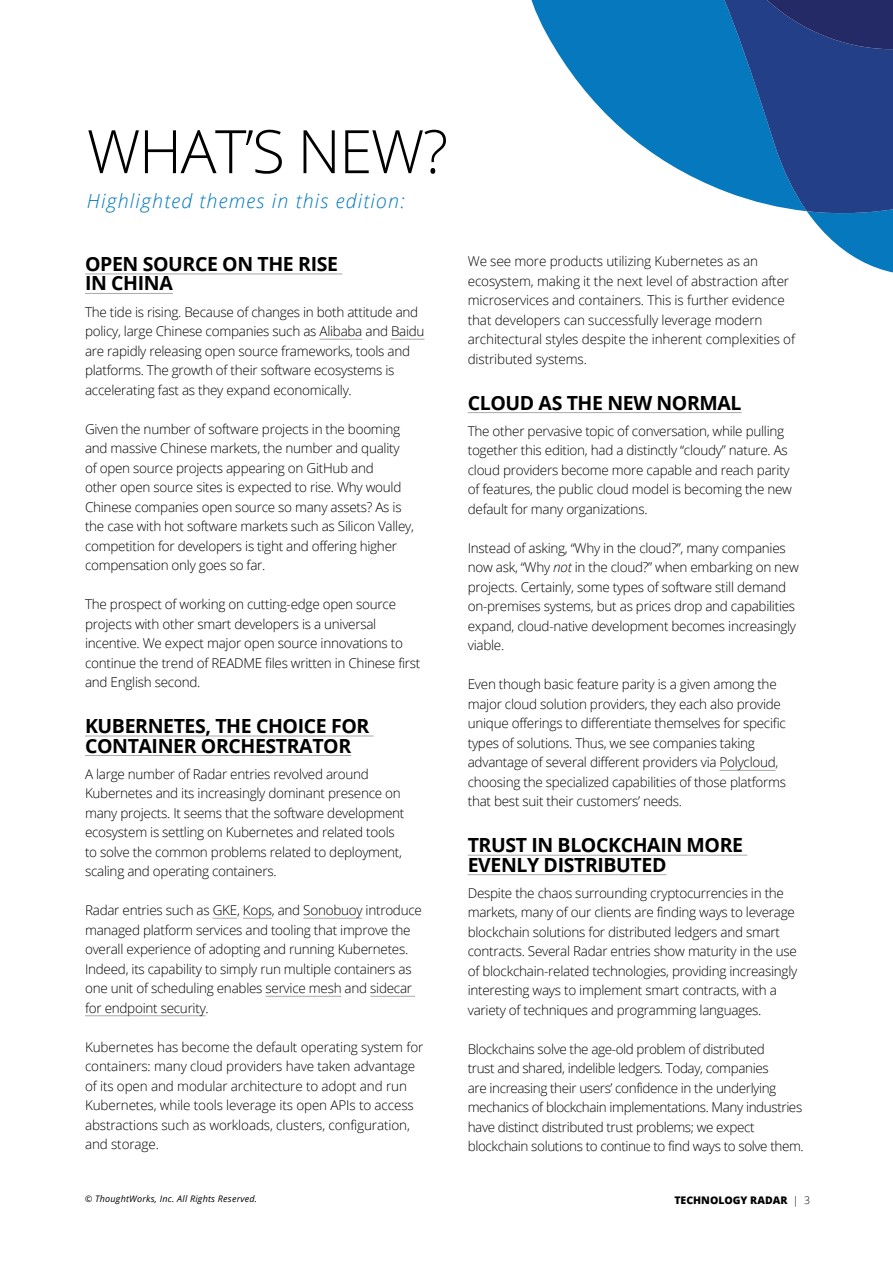
<style>
.page{position:relative;width:893px;height:1263px;background:#fff}
.page>*{position:absolute;margin:0;border:0;box-sizing:border-box;transform-origin:0 0}
.t1{font:300 60px "Open Sans";letter-spacing:-.025em;color:#000}
.t2{font:700 19.5px/19.5px "Open Sans";letter-spacing:-.02em;color:#000}
.t3{font:italic 300 19.5px "Open Sans";letter-spacing:.06em;color:#0078bf}
.t4{font:300 13.5px/19.5px "Open Sans";letter-spacing:-.02em;color:#000}
.t5{font:800 10.5px "Open Sans";color:#000}
.t6{font:italic 9px "Open Sans";letter-spacing:.025em;color:#000}
.s1{font-style:italic}
.s2{font-weight:300}
</style>
<div class="page">
<hr style="left:85px;top:273px;width:257px;height:1px;background:#a7a9ac">
<hr style="left:85px;top:293px;width:88px;height:1px;background:#a7a9ac">
<hr style="left:319px;top:339px;width:43px;height:1px;background:#a7a9ac">
<hr style="left:391px;top:339px;width:34px;height:1px;background:#a7a9ac">
<hr style="left:85px;top:735px;width:289px;height:1px;background:#a7a9ac">
<hr style="left:85px;top:755px;width:266px;height:1px;background:#a7a9ac">
<svg style="left:213px;top:918px;width:24px;height:1px"></svg>
<svg style="left:243px;top:918px;width:29px;height:1px"></svg>
<hr style="left:303px;top:918px;width:59px;height:1px;background:#a7a9ac">
<hr style="left:265px;top:996px;width:76px;height:1px;background:#a7a9ac">
<hr style="left:370px;top:996px;width:45px;height:1px;background:#a7a9ac">
<hr style="left:85px;top:1015px;width:121px;height:1px;background:#a7a9ac">
<hr style="left:468px;top:412px;width:274px;height:1px;background:#a7a9ac">
<hr style="left:720px;top:770px;width:56px;height:1px;background:#a7a9ac">
<hr style="left:468px;top:855px;width:279px;height:1px;background:#a7a9ac">
<hr style="left:468px;top:874px;width:198px;height:1px;background:#a7a9ac">
<svg style="left:531px;top:0;width:103px;height:139px;fill:#0678be"></svg>
<svg style="left:809px;top:215px;width:84px;height:58px;fill:#0678be"></svg>
<svg style="left:634px;top:0;width:259px;height:215px;background:#2e6fae"></svg>
<svg style="left:702px;top:0;width:191px;height:52px;background:#1e4082"></svg>
<h1 class="t1" style="left:87px;top:110px;width:363px">WHAT’S NEW?</h1>
<h2 class="t3" style="left:87px;top:187px;width:319px">Highlighted themes in this edition:</h2>
<h2 class="t2" style="left:85px;top:254px;width:254px">OPEN SOURCE ON THE RISE<br>IN CHINA</h2>
<p class="t4" style="left:85px;top:302px;width:341px">The tide is rising. Because of changes in both attitude and policy, large Chinese companies such as Alibaba and Baidu are rapidly releasing open source frameworks, tools and platforms. The growth of their software ecosystems is accelerating fast as they expand economically.</p>
<p class="t4" style="left:85px;top:419px;width:330px">Given the number of software projects in the booming and massive Chinese markets, the number and quality of open source projects appearing on GitHub and<br>other open source sites is expected to rise. Why would Chinese companies open source so many assets? As is the case with hot software markets such as Silicon Valley, competition for developers is tight and offering higher compensation only goes so far.</p>
<p class="t4" style="left:85px;top:594px;width:337px">The prospect of working on cutting-edge open source projects with other smart developers is a universal incentive. We expect major open source innovations to continue the trend of README files written in Chinese first and English second.</p>
<h2 class="t2" style="left:85px;top:716px;width:286px">KUBERNETES, THE CHOICE FOR<br>CONTAINER ORCHESTRATOR</h2>
<p class="t4" style="left:85px;top:764px;width:321px">A large number of Radar entries revolved around Kubernetes and its increasingly dominant presence on many projects. It seems that the software development ecosystem is settling on Kubernetes and related tools to solve the common problems related to deployment, scaling and operating containers.</p>
<p class="t4" style="left:85px;top:900px;width:338px">Radar entries such as GKE, Kops, and Sonobuoy introduce managed platform services and tooling that improve the overall experience of adopting and running Kubernetes.<br>Indeed, its capability to simply run multiple containers as one unit of scheduling enables service mesh and sidecar for endpoint security.</p>
<p class="t4" style="left:85px;top:1037px;width:340px">Kubernetes has become the default operating system for containers: many cloud providers have taken advantage of its open and modular architecture to adopt and run Kubernetes, while tools leverage its open APIs to access abstractions such as workloads, clusters, configuration, and storage.</p>
<p class="t4" style="left:468px;top:251px;width:329px">We see more products utilizing Kubernetes as an ecosystem, making it the next level of abstraction after microservices and containers. This is further evidence that developers can successfully leverage modern architectural styles despite the inherent complexities of distributed systems.</p>
<h2 class="t2" style="left:468px;top:392px;width:275px">CLOUD AS THE NEW NORMAL</h2>
<p class="t4" style="left:468px;top:421px;width:326px">The other pervasive topic of conversation, while pulling together this edition, had a distinctly “cloudy” nature. As cloud providers become more capable and reach parity of features, the public cloud model is becoming the new default for many organizations.</p>
<p class="t4" style="left:468px;top:538px;width:333px">Instead of asking, “Why in the cloud?”, many companies now ask, “Why <span class="s1">not</span> in the cloud?” when embarking on new projects. Certainly, some types of software still demand on-premises systems, but as prices drop and capabilities expand, cloud-native development becomes increasingly viable.</p>
<p class="t4" style="left:468px;top:674px;width:320px">Even though basic feature parity is a given among the major cloud solution providers, they each also provide unique offerings to differentiate themselves for specific types of solutions. Thus, we see companies taking advantage of several different providers via Polycloud, choosing the specialized capabilities of those platforms that best suit their customers’ needs.</p>
<h2 class="t2" style="left:468px;top:835px;width:277px">TRUST IN BLOCKCHAIN MORE<br>EVENLY DISTRIBUTED</h2>
<p class="t4" style="left:468px;top:883px;width:331px">Despite the chaos surrounding cryptocurrencies in the markets, many of our clients are finding ways to leverage blockchain solutions for distributed ledgers and smart contracts. Several Radar entries show maturity in the use of blockchain-related technologies, providing increasingly interesting ways to implement smart contracts, with a variety of techniques and programming languages.</p>
<p class="t4" style="left:468px;top:1039px;width:338px">Blockchains solve the age-old problem of distributed<br>trust and shared, indelible ledgers. Today, companies<br>are increasing their users’ confidence in the underlying mechanics of blockchain implementations. Many industries have distinct distributed trust problems; we expect blockchain solutions to continue to find ways to solve them.</p>
<p class="t6" style="left:85px;top:1193px;width:174px">© ThoughtWorks, Inc. All Rights Reserved.</p>
<p class="t5" style="left:674px;top:1192px;width:137px">TECHNOLOGY RADAR <span class="s2">| 3</span></p>
</div>
